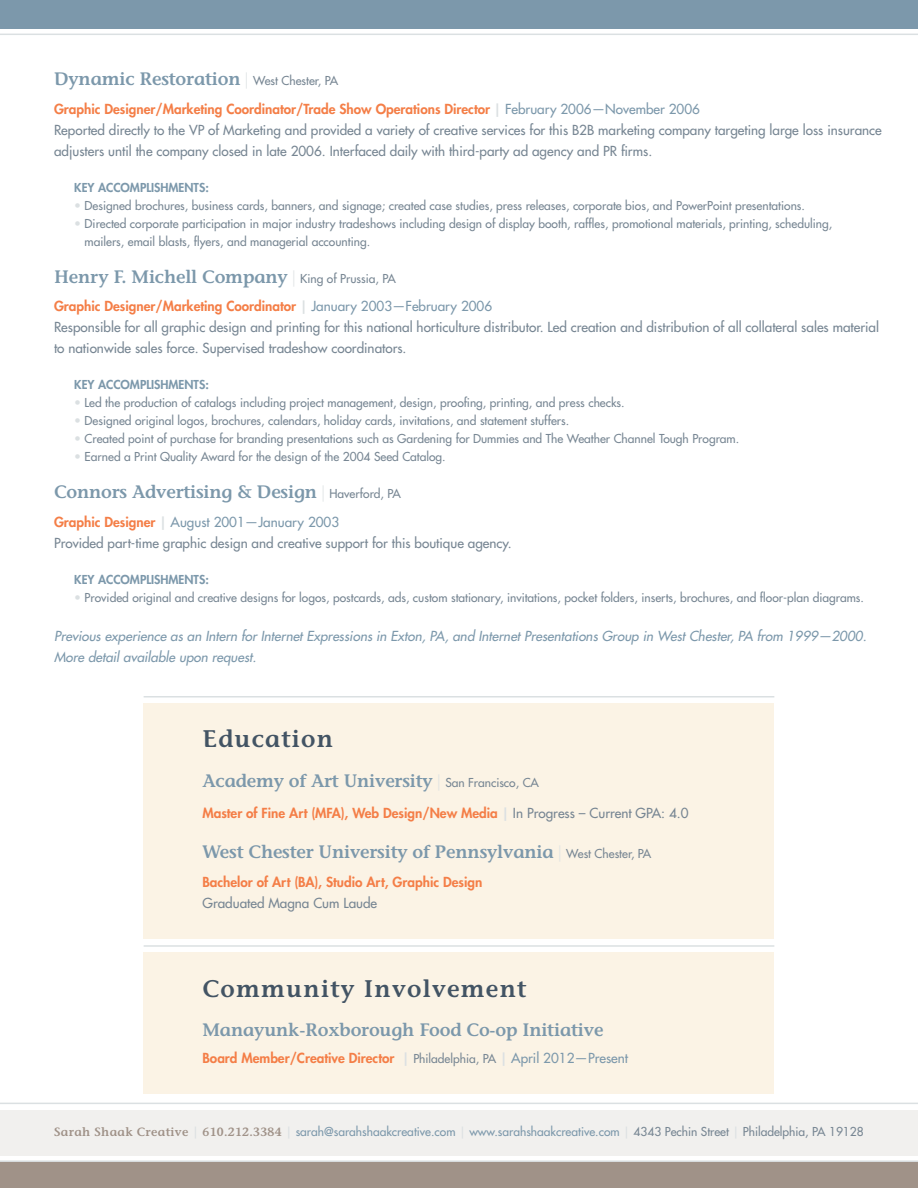
<style>
.page{position:relative;width:918px;height:1188px;background:#fff}
.page>*{position:absolute;margin:0;border:0;box-sizing:border-box;transform-origin:0 0}
.t1{font:600 24px "Stone Informal Std";letter-spacing:.05em;color:#435464}
.t2{font:600 18px "Stone Informal Std";letter-spacing:-.01em;color:#7c98ab}
.t3{font:500 13.5px/21px "Futura Std";color:#778693}
.t4{font:800 13.5px "Futura Std";color:#f47e47}
.t5{font:italic 500 13.5px/21px "Futura Std";color:#7c98ab}
.t6{font:500 12px/18px "Futura Std";color:#778693}
.t7{font:500 12px "Futura Std";color:#7c98ab}
.t8{font:800 12px "Futura Std";color:#7c98ab}
.s1{font-family:"Times New Roman";font-weight:400;color:#dbe0e2}
.s2{font-family:"Futura Std";font-weight:500;font-size:12px;color:#778693}
.s3{font-weight:800;color:#f47e47}
.s4{font-weight:800;color:#dbe0e2}
.s5{color:#7c98ab}
.s6{color:#dbe0e2}
.s7{font-weight:500;color:#778693}
.s8{font-weight:500;font-size:12px;color:#778693}
.s9{font-weight:500;color:#7c98ab}
.s10{font-family:"Stone Informal Std";font-weight:600;color:#a09288}
.s11{color:#778693}
</style>
<div class="page">
<div style="left:0;top:1111px;width:918px;height:45px;background:#f1f0ee"></div>
<div style="left:0;top:0;width:918px;height:28px;background:#7c98ab"></div>
<div style="left:0;top:1161px;width:918px;height:27px;background:#a09288"></div>
<hr style="left:0;top:34px;width:918px;height:1px;background:#dbe0e2">
<hr style="left:0;top:1103px;width:918px;height:1px;background:#dbe0e2">
<hr style="left:0;top:1160px;width:918px;height:2px;background:#dbe0e2">
<div style="left:144px;top:704px;width:630px;height:235px;background:#fbf3e5"></div>
<hr style="left:144px;top:696px;width:630px;height:2px;background:#dbe0e2">
<div style="left:144px;top:952px;width:630px;height:142px;background:#fbf3e5"></div>
<hr style="left:144px;top:945px;width:630px;height:2px;background:#dbe0e2">
<h2 class="t2" style="left:54px;top:68px;width:286px">Dynamic Restoration <span class="s1">|</span> <span class="s2">West Chester, PA</span></h2>
<p class="t3" style="left:54px;top:99px;width:829px"><span class="s3">Graphic Designer/Marketing Coordinator/Trade Show Operations Director</span> <span class="s4">|</span> <span class="s5">February 2006—November 2006<br></span>Reported directly to the VP of Marketing and provided a variety of creative services for this B2B marketing company targeting large loss insurance adjusters until the company closed in late 2006. Interfaced daily with third-party ad agency and PR firms.</p>
<p class="t8" style="left:74px;top:180px;width:136px">KEY ACCOMPLISHMENTS:</p>
<p class="t6" style="left:74px;top:197px;width:732px"><span class="s6">•</span> Designed brochures, business cards, banners, and signage; created case studies, press releases, corporate bios, and PowerPoint presentations.</p>
<p class="t6" style="left:85px;top:215px;width:749px;text-indent:-10px"><span class="s6">•</span> Directed corporate participation in major industry tradeshows including design of display booth, raffles, promotional materials, printing, scheduling, mailers, email blasts, flyers, and managerial accounting.</p>
<h2 class="t2" style="left:54px;top:266px;width:343px">Henry F. Michell Company <span class="s1">|</span> <span class="s2">King of Prussia, PA</span></h2>
<p class="t3" style="left:54px;top:296px;width:827px"><span class="s3">Graphic Designer/Marketing Coordinator</span> <span class="s4">|</span> <span class="s5">January 2003—February 2006<br></span>Responsible for all graphic design and printing for this national horticulture distributor. Led creation and distribution of all collateral sales material to nationwide sales force. Supervised tradeshow coordinators.</p>
<p class="t8" style="left:74px;top:377px;width:136px">KEY ACCOMPLISHMENTS:</p>
<p class="t6" style="left:74px;top:394px;width:552px"><span class="s6">•</span> Led the production of catalogs including project management, design, proofing, printing, and press checks.</p>
<p class="t6" style="left:74px;top:412px;width:496px"><span class="s6">•</span> Designed original logos, brochures, calendars, holiday cards, invitations, and statement stuffers.</p>
<p class="t6" style="left:74px;top:430px;width:666px"><span class="s6">•</span> Created point of purchase for branding presentations such as Gardening for Dummies and The Weather Channel Tough Program.</p>
<p class="t6" style="left:74px;top:448px;width:373px"><span class="s6">•</span> Earned a Print Quality Award for the design of the 2004 Seed Catalog.</p>
<h2 class="t2" style="left:54px;top:481px;width:348px">Connors Advertising &amp; Design <span class="s1">|</span> <span class="s2">Haverford, PA</span></h2>
<p class="t3" style="left:54px;top:511px;width:459px"><span class="s3">Graphic Designer</span> <span class="s4">|</span> <span class="s5">August 2001—January 2003<br></span>Provided part-time graphic design and creative support for this boutique agency.</p>
<p class="t8" style="left:74px;top:572px;width:136px">KEY ACCOMPLISHMENTS:</p>
<p class="t6" style="left:74px;top:588px;width:791px"><span class="s6">•</span> Provided original and creative designs for logos, postcards, ads, custom stationary, invitations, pocket folders, inserts, brochures, and floor-plan diagrams.</p>
<p class="t5" style="left:54px;top:626px;width:814px">Previous experience as an Intern for Internet Expressions in Exton, PA, and Internet Presentations Group in West Chester, PA from 1999—2000.<br>More detail available upon request.</p>
<h1 class="t1" style="left:202px;top:724px;width:132px">Education</h1>
<h2 class="t2" style="left:202px;top:770px;width:338px">Academy of Art University <span class="s1">|</span> <span class="s2">San Francisco, CA</span></h2>
<p class="t4" style="left:202px;top:805px;width:488px">Master of Fine Art (MFA), Web Design/New Media <span class="s6">|</span> <span class="s7">In Progress – Current GPA: 4.0</span></p>
<h2 class="t2" style="left:202px;top:841px;width:450px">West Chester University of Pennsylvania <span class="s1">|</span> <span class="s2">West Chester, PA</span></h2>
<p class="t4" style="left:202px;top:873px;width:281px">Bachelor of Art (BA), Studio Art, Graphic Design</p>
<p class="t3" style="left:202px;top:892px;width:176px">Graduated Magna Cum Laude</p>
<h1 class="t1" style="left:202px;top:974px;width:326px">Community Involvement</h1>
<h2 class="t2" style="left:202px;top:1019px;width:402px">Manayunk-Roxborough Food Co-op Initiative</h2>
<p class="t4" style="left:202px;top:1050px;width:427px">Board Member/Creative Director <span class="s6">|</span> <span class="s8">Philadelphia, PA</span> <span class="s6">|</span> <span class="s9">April 2012—Present</span></p>
<p class="t7" style="left:54px;top:1124px;width:811px"><span class="s10">Sarah Shaak Creative</span> <span class="s6">|</span> <span class="s10">610.212.3384</span> <span class="s6">|</span> sarah@sarahshaakcreative.com <span class="s6">|</span> www.sarahshaakcreative.com <span class="s6">|</span> <span class="s11">4343 Pechin Street</span> <span class="s6">|</span> <span class="s11">Philadelphia, PA 19128</span></p>
</div>
